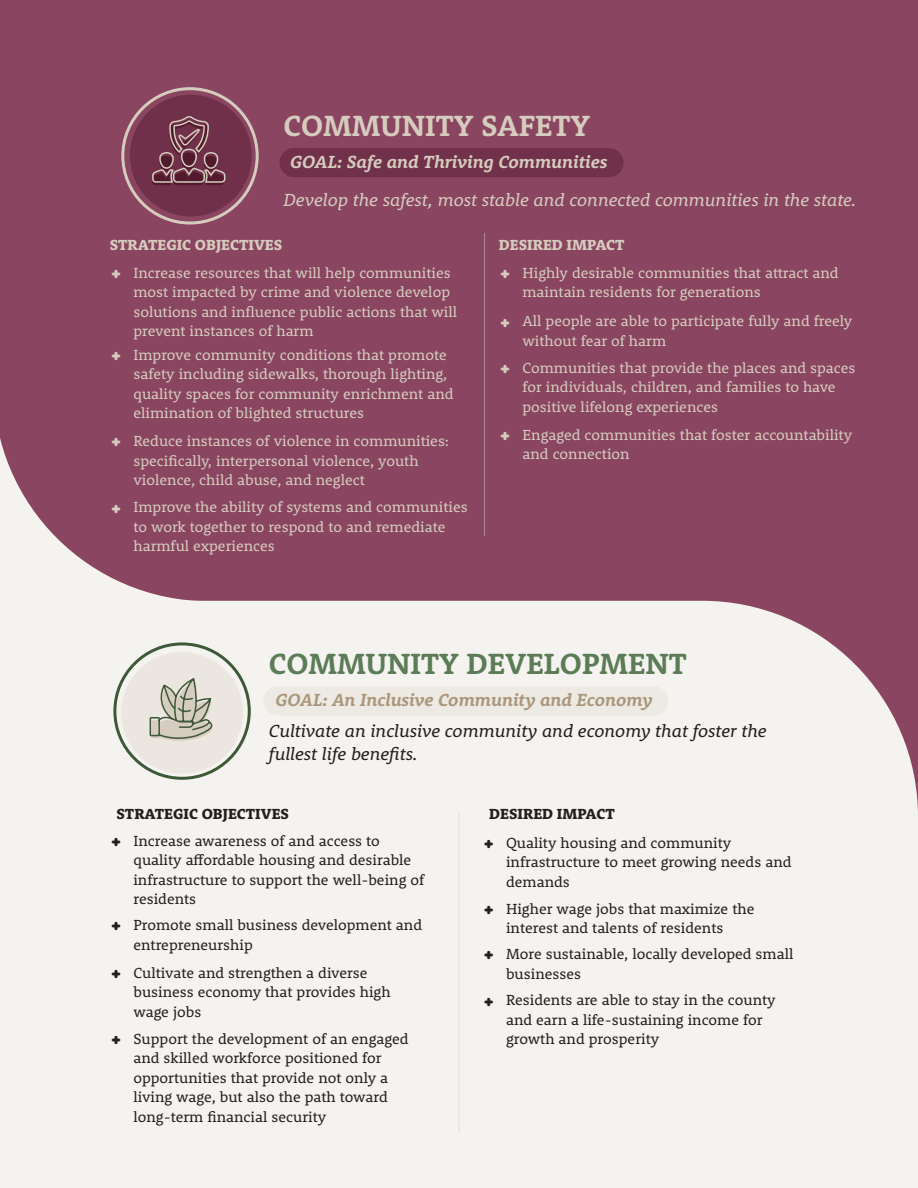
<style>
.page{position:relative;width:918px;height:1188px;background:#fff}
.page>*{position:absolute;margin:0;border:0;box-sizing:border-box;transform-origin:0 0}
.t1{font:700 30px "Rooney Pro";color:#5b7c57}
.t2{font:700 30px "Rooney Pro";color:#d5ccbe}
.t3{font:900 28.5px "Rooney Pro";color:#d5ccbe}
.t4{font:900 28.5px "Rooney Pro";color:#231f20}
.t5{font:italic 18px/22.5px "Rooney Pro";color:#231f20}
.t6{font:italic 18px "Rooney Pro";color:#d5ccbe}
.t7{font:italic 700 18px "Rooney Pro";color:#aa977b}
.t8{font:italic 700 18px "Rooney Pro";color:#d5ccbe}
.t9{font:15px/19.5px "Rooney Pro";color:#d5ccbe}
.t10{font:15px/19.5px "Rooney Pro";color:#231f20}
.t11{font:800 15px "Rooney Pro";color:#d5ccbe}
.t12{font:800 15px "Rooney Pro";color:#231f20}
</style>
<div class="page">
<div style="left:0;top:0;width:918px;height:601px;background:#8a4561"></div>
<div style="left:624px;top:438px;width:294px;height:423px;background:#8a4561"></div>
<div style="left:0;top:601px;width:918px;height:587px;background:#f5f3ef"></div>
<hr style="left:484px;top:233px;width:1px;height:303px;background:#d5ccbe">
<hr style="left:459px;top:812px;width:1px;height:321px;background:#d5ccbe">
<div style="left:279px;top:148px;width:345px;height:29px;background:#71314a;border-radius:15px"></div>
<div style="left:121px;top:652px;width:122px;height:122px;background:#ebe7e0;border-radius:50%"></div>
<div style="left:263px;top:686px;width:406px;height:30px;background:#ede9e3;border-radius:15px"></div>
<div style="left:113px;top:642px;width:138px;height:138px;border:3px solid #3d5938;border-radius:50%"></div>
<svg style="left:149px;top:678px;width:64px;height:63px"></svg>
<div style="left:130px;top:95px;width:122px;height:122px;background:#703049;border-radius:50%"></div>
<svg style="left:151px;top:0;width:75px;height:185px"></svg>
<p class="t2" style="left:284px;top:106px;width:308px">COMMUNITY SAFETY</p>
<p class="t8" style="left:290px;top:150px;width:319px">GOAL: Safe and Thriving Communities</p>
<p class="t6" style="left:284px;top:188px;width:575px">Develop the safest, most stable and connected communities in the state.</p>
<p class="t11" style="left:110px;top:235px;width:174px">STRATEGIC OBJECTIVES</p>
<p class="t3" style="left:111px;top:260px;width:12px">⁺</p>
<p class="t9" style="left:133px;top:262px;width:325px">Increase resources that will help communities most impacted by crime and violence develop solutions and influence public actions that will prevent instances of harm</p>
<p class="t3" style="left:111px;top:341px;width:12px">⁺</p>
<p class="t9" style="left:133px;top:344px;width:322px">Improve community conditions that promote safety including sidewalks, thorough lighting, quality spaces for community enrichment and elimination of blighted structures</p>
<p class="t3" style="left:111px;top:428px;width:12px">⁺</p>
<p class="t9" style="left:133px;top:431px;width:317px">Reduce instances of violence in communities: specifically, interpersonal violence, youth violence, child abuse, and neglect</p>
<p class="t3" style="left:111px;top:494px;width:12px">⁺</p>
<p class="t9" style="left:133px;top:497px;width:336px">Improve the ability of systems and communities to work together to respond to and remediate harmful experiences</p>
<p class="t11" style="left:499px;top:235px;width:127px">DESIRED IMPACT</p>
<p class="t3" style="left:500px;top:260px;width:12px">⁺</p>
<p class="t9" style="left:522px;top:262px;width:318px">Highly desirable communities that attract and maintain residents for generations</p>
<p class="t3" style="left:500px;top:308px;width:12px">⁺</p>
<p class="t9" style="left:522px;top:311px;width:332px">All people are able to participate fully and freely without fear of harm</p>
<p class="t3" style="left:500px;top:354px;width:12px">⁺</p>
<p class="t9" style="left:522px;top:357px;width:335px">Communities that provide the places and spaces for individuals, children, and families to have positive lifelong experiences</p>
<p class="t3" style="left:500px;top:421px;width:12px">⁺</p>
<p class="t9" style="left:522px;top:424px;width:331px">Engaged communities that foster accountability and connection</p>
<p class="t1" style="left:269px;top:644px;width:420px">COMMUNITY DEVELOPMENT</p>
<p class="t7" style="left:276px;top:688px;width:379px">GOAL: An Inclusive Community and Economy</p>
<p class="t5" style="left:269px;top:719px;width:499px">Cultivate an inclusive community and economy that foster the fullest life benefits.</p>
<p class="t12" style="left:117px;top:804px;width:174px">STRATEGIC OBJECTIVES</p>
<p class="t4" style="left:111px;top:828px;width:12px">⁺</p>
<p class="t10" style="left:133px;top:831px;width:292px">Increase awareness of and access to quality affordable housing and desirable infrastructure to support the well-being of residents</p>
<p class="t4" style="left:111px;top:912px;width:12px">⁺</p>
<p class="t10" style="left:133px;top:915px;width:290px">Promote small business development and entrepreneurship</p>
<p class="t4" style="left:111px;top:959px;width:12px">⁺</p>
<p class="t10" style="left:133px;top:962px;width:259px">Cultivate and strengthen a diverse business economy that provides high wage jobs</p>
<p class="t4" style="left:111px;top:1025px;width:12px">⁺</p>
<p class="t10" style="left:133px;top:1028px;width:277px">Support the development of an engaged and skilled workforce positioned for opportunities that provide not only a living wage, but also the path toward long-term financial security</p>
<p class="t12" style="left:489px;top:804px;width:127px">DESIRED IMPACT</p>
<p class="t4" style="left:483px;top:830px;width:12px">⁺</p>
<p class="t10" style="left:506px;top:832px;width:287px">Quality housing and community infrastructure to meet growing needs and demands</p>
<p class="t4" style="left:483px;top:895px;width:12px">⁺</p>
<p class="t10" style="left:506px;top:898px;width:250px">Higher wage jobs that maximize the interest and talents of residents</p>
<p class="t4" style="left:483px;top:941px;width:12px">⁺</p>
<p class="t10" style="left:506px;top:944px;width:289px">More sustainable, locally developed small businesses</p>
<p class="t4" style="left:483px;top:987px;width:12px">⁺</p>
<p class="t10" style="left:506px;top:990px;width:271px">Residents are able to stay in the county and earn a life-sustaining income for growth and prosperity</p>
</div>
